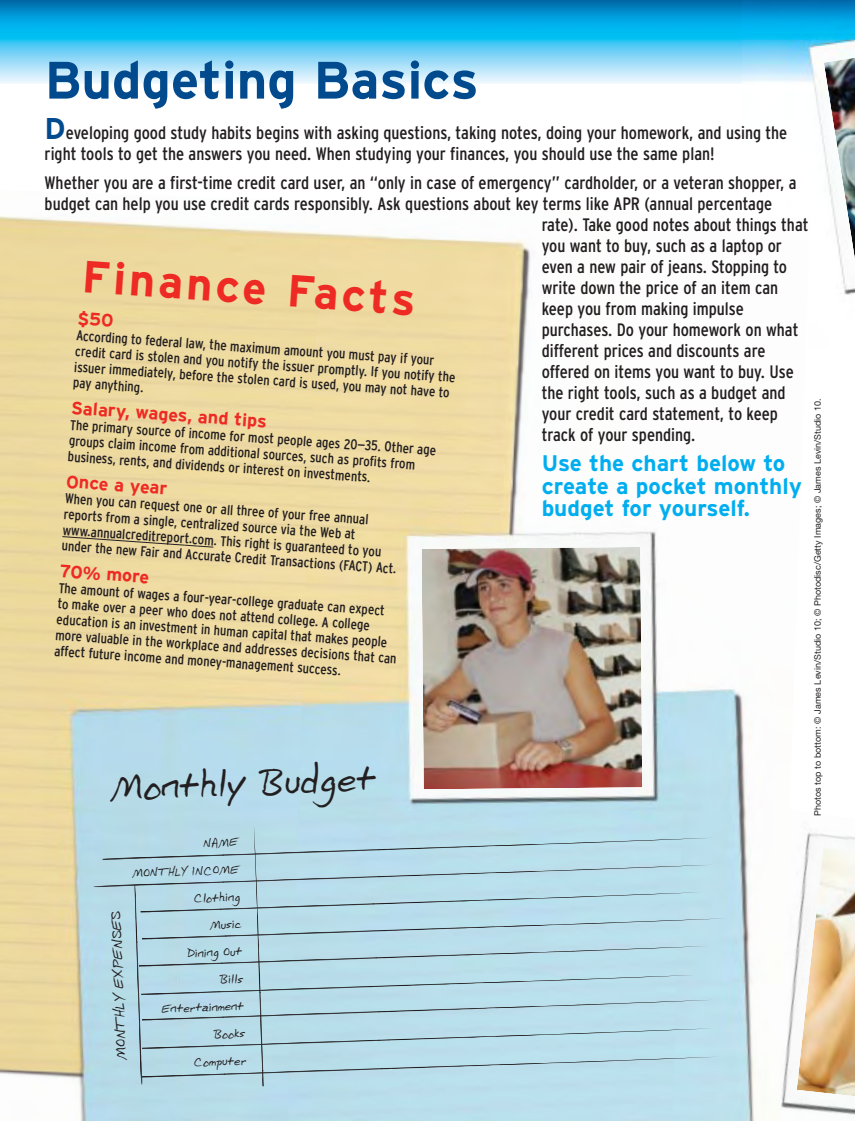
<style>
.page{position:relative;width:855px;height:1121px;background:#fff}
.page>*{position:absolute;margin:0;border:0;box-sizing:border-box;transform-origin:0 0}
.t1{font:700 52.5px "Interstate";color:#004a8d}
.t2{font:45px "Scratch";color:#231f20}
.t3{font:700 45px "Interstate";color:#ee2a24}
.t4{font:700 22.5px/22.5px "Interstate";color:#00aeef}
.t5{font:condensed 18px/21px "Interstate";color:#231f20}
.t6{font:700 18px "Interstate";color:#ee2a24}
.t7{font:18px "Scratch";color:#231f20}
.t8{font:15px/27.3px "Scratch";color:#231f20;text-align:right}
.t9{font:condensed 14.25px/15.8px "Interstate";color:#231f20}
.t10{font:9px "Helvetica Neue";color:#231f20}
.s1{font-weight:700;font-stretch:normal;font-size:30px;color:#004a8d}
</style>
<div class="page">
<img style="left:0;top:0;width:742px;height:84px">
<img style="left:742px;top:0;width:113px;height:295px">
<img style="left:0;top:188px;width:810px;height:932px">
<img style="left:824px;top:31px;width:31px;height:248px">
<svg style="left:62px;top:536px;width:152px;height:11px;background:#dac794"></svg>
<img style="left:422px;top:547px;width:220px;height:242px">
<img style="left:797px;top:847px;width:58px;height:267px">
<div style="left:93px;top:824px;width:633px;height:263px;background:#b9ddeb"></div>
<svg style="left:78px;top:310px;width:35px;height:17px"></svg>
<h1 class="t1" style="left:45px;top:61px;width:436px">Budgeting Basics</h1>
<p class="t5" style="left:45px;top:123px;width:744px"><span class="s1">D</span>eveloping good study habits begins with asking questions, taking notes, doing your homework, and using the right tools to get the answers you need. When studying your finances, you should use the same plan!</p>
<p class="t5" style="left:45px;top:173px;width:753px">Whether you are a first-time credit card user, an “only in case of emergency” cardholder, or a veteran shopper, a</p>
<p class="t5" style="left:45px;top:194px;width:729px">budget can help you use credit cards responsibly. Ask questions about key terms like APR (annual percentage</p>
<p class="t5" style="left:542px;top:215px;width:268px">rate). Take good notes about things that</p>
<p class="t5" style="left:542px;top:236px;width:242px">you want to buy, such as a laptop or</p>
<p class="t5" style="left:542px;top:257px;width:247px">even a new pair of jeans. Stopping to</p>
<p class="t5" style="left:542px;top:278px;width:238px">write down the price of an item can</p>
<p class="t5" style="left:542px;top:299px;width:204px">keep you from making impulse</p>
<p class="t5" style="left:542px;top:320px;width:258px">purchases. Do your homework on what</p>
<p class="t5" style="left:542px;top:341px;width:225px">different prices and discounts are</p>
<p class="t5" style="left:542px;top:362px;width:254px">offered on items you want to buy. Use</p>
<p class="t5" style="left:542px;top:383px;width:245px">the right tools, such as a budget and</p>
<p class="t5" style="left:542px;top:404px;width:238px">your credit card statement, to keep</p>
<p class="t5" style="left:542px;top:425px;width:155px">track of your spending.</p>
<h3 class="t4" style="left:542px;top:454px;width:262px">Use the chart below to create a pocket monthly budget for yourself.</h3>
<h2 class="t3" style="left:84px;top:259px;width:336px;rotate:4deg">Finance Facts</h2>
<p class="t9" style="left:77px;top:328px;width:383px;rotate:4deg">According to federal law, the maximum amount you must pay if your credit card is stolen and you notify the issuer promptly. If you notify the issuer immediately, before the stolen card is used, you may not have to pay anything.</p>
<p class="t9" style="left:71px;top:418px;width:368px;rotate:4deg">The primary source of income for most people ages 20—35. Other age</p>
<p class="t10" style="left:814px;top:816px;width:419px;rotate:-90deg">Photos top to bottom: © James Levin/Studio 10; © Photodisc/Getty Images; © James Levin/Studio 10.</p>
<p class="t6" style="left:72px;top:401px;width:198px;rotate:4deg">Salary, wages, and tips</p>
<p class="t9" style="left:70px;top:433px;width:348px;rotate:4deg">groups claim income from additional sources, such as profits from</p>
<p class="t6" style="left:67px;top:474px;width:103px;rotate:4deg">Once a year</p>
<p class="t9" style="left:68px;top:449px;width:305px;rotate:4deg">business, rents, and dividends or interest on investments.</p>
<p class="t9" style="left:66px;top:491px;width:306px;rotate:4deg">When you can request one or all three of your free annual</p>
<p class="t9" style="left:63px;top:523px;width:321px;rotate:4deg">www.annualcreditreport.com. This right is guaranteed to you</p>
<p class="t9" style="left:64px;top:507px;width:294px;rotate:4deg">reports from a single, centralized source via the Web at</p>
<p class="t6" style="left:60px;top:564px;width:91px;rotate:4deg">70% more</p>
<p class="t9" style="left:62px;top:538px;width:337px;rotate:4deg">under the new Fair and Accurate Credit Transactions (FACT) Act.</p>
<p class="t9" style="left:59px;top:581px;width:343px;rotate:4deg">The amount of wages a four-year-college graduate can expect<br>to make over a peer who does not attend college. A college education is an investment in human capital that makes people more valuable in the workplace and addresses decisions that can affect future income and money-management success.</p>
<h2 class="t2" style="left:112px;top:770px;width:268px;rotate:-2deg">Monthly Budget</h2>
<p class="t8" style="left:132px;top:833px;width:108px;rotate:-2deg">NAME<br>MONTHLY INCOME<br>Clothing<br>Music<br>Dining Out<br>Bills<br>Entertainment<br>Books<br>Computer</p>
<p class="t7" style="left:114px;top:1059px;width:151px;rotate:-92deg">MONTHLY EXPENSES</p>
</div>
